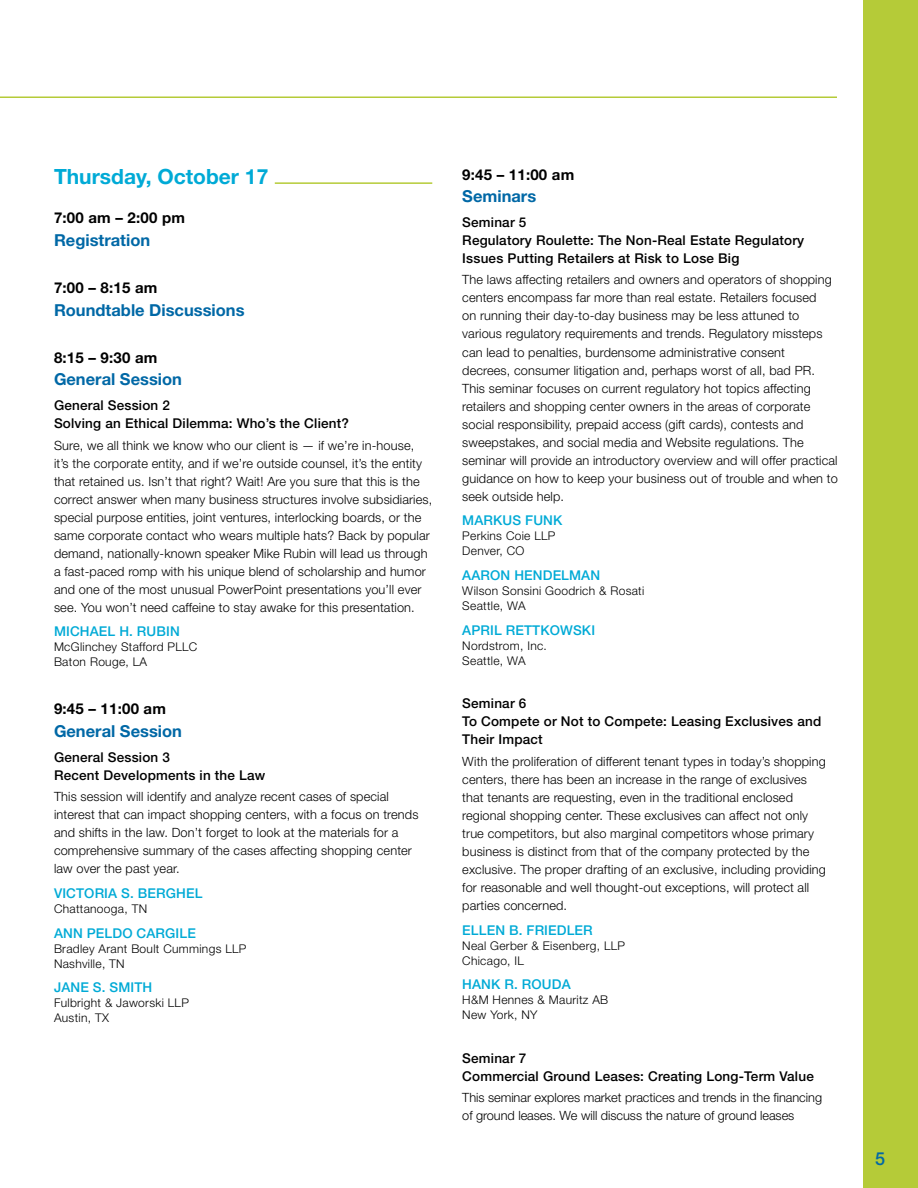
<style>
.page{position:relative;width:918px;height:1188px;background:#fff}
.page>*{position:absolute;margin:0;border:0;box-sizing:border-box;transform-origin:0 0}
.t1{font:700 21px "Helvetica Neue";color:#00aad6}
.t2{font:500 18px "Helvetica Neue";color:#0068a6}
.t3{font:700 16.5px "Helvetica Neue";color:#0068a6}
.t4{font:700 15px "Helvetica Neue";letter-spacing:.015em;color:#000}
.t5{font:500 13.5px/18px "Helvetica Neue";letter-spacing:.015em;color:#000}
.t6{font:500 13.5px "Helvetica Neue";letter-spacing:.01em;color:#00aad6}
.t7{font:300 12.75px/18px "Helvetica Neue";letter-spacing:.01em;color:#000}
.t8{font:300 12px/15px "Helvetica Neue";letter-spacing:.025em;color:#000}
</style>
<div class="page">
<hr style="left:0;top:96px;width:837px;height:2px;background:#b5cb38">
<div style="left:863px;top:0;width:55px;height:1188px;background:#b5cb38"></div>
<hr style="left:275px;top:182px;width:157px;height:2px;background:#b5cb38">
<h1 class="t1" style="left:54px;top:164px;width:216px">Thursday, October 17</h1>
<p class="t4" style="left:54px;top:209px;width:133px">7:00 am – 2:00 pm</p>
<p class="t3" style="left:54px;top:230px;width:98px">Registration</p>
<p class="t4" style="left:54px;top:279px;width:105px">7:00 – 8:15 am</p>
<p class="t3" style="left:54px;top:300px;width:192px">Roundtable Discussions</p>
<p class="t4" style="left:54px;top:348px;width:105px">8:15 – 9:30 am</p>
<p class="t3" style="left:54px;top:369px;width:130px">General Session</p>
<p class="t5" style="left:54px;top:396px;width:297px">General Session 2<br>Solving an Ethical Dilemma: Who’s the Client?</p>
<p class="t7" style="left:54px;top:436px;width:380px">Sure, we all think we know who our client is — if we’re in-house, it’s the corporate entity, and if we’re outside counsel, it’s the entity that retained us. Isn’t that right? Wait! Are you sure that this is the correct answer when many business structures involve subsidiaries, special purpose entities, joint ventures, interlocking boards, or the same corporate contact who wears multiple hats? Back by popular demand, nationally-known speaker Mike Rubin will lead us through a fast-paced romp with his unique blend of scholarship and humor and one of the most unusual PowerPoint presentations you’ll ever see. You won’t need caffeine to stay awake for this presentation.</p>
<p class="t6" style="left:54px;top:624px;width:127px">Michael H. Rubin</p>
<p class="t8" style="left:54px;top:639px;width:145px">McGlinchey Stafford PLLC<br>Baton Rouge, LA</p>
<p class="t4" style="left:54px;top:700px;width:114px">9:45 – 11:00 am</p>
<p class="t3" style="left:54px;top:721px;width:130px">General Session</p>
<p class="t5" style="left:54px;top:748px;width:213px">General Session 3<br>Recent Developments in the Law</p>
<p class="t7" style="left:54px;top:787px;width:366px">This session will identify and analyze recent cases of special interest that can impact shopping centers, with a focus on trends and shifts in the law. Don’t forget to look at the materials for a comprehensive summary of the cases affecting shopping center law over the past year.</p>
<p class="t6" style="left:54px;top:885px;width:145px">Victoria S. Berghel</p>
<p class="t8" style="left:54px;top:901px;width:95px">Chattanooga, TN</p>
<p class="t6" style="left:54px;top:925px;width:143px">Ann Peldo Carg ile</p>
<p class="t8" style="left:54px;top:941px;width:194px">Bradley Arant Boult Cummings LLP<br>Nashville, TN</p>
<p class="t6" style="left:54px;top:980px;width:100px">Jane S. Smith</p>
<p class="t8" style="left:54px;top:995px;width:136px">Fulbright &amp; Jaworski LLP<br>Austin, TX</p>
<p class="t4" style="left:462px;top:165px;width:114px">9:45 – 11:00 am</p>
<p class="t3" style="left:462px;top:186px;width:75px">Seminars</p>
<p class="t5" style="left:462px;top:213px;width:344px">Seminar 5<br>Regulatory Roulette: The Non-Real Estate Regulatory<br>Issues Putting Retailers at Risk to Lose Big</p>
<p class="t7" style="left:462px;top:271px;width:377px">The laws affecting retailers and owners and operators of shopping centers encompass far more than real estate. Retailers focused<br>on running their day-to-day business may be less attuned to various regulatory requirements and trends. Regulatory missteps can lead to penalties, burdensome administrative consent<br>decrees, consumer litigation and, perhaps worst of all, bad PR.<br>This seminar focuses on current regulatory hot topics affecting retailers and shopping center owners in the areas of corporate social responsibility, prepaid access (gift cards), contests and sweepstakes, and social media and Website regulations. The seminar will provide an introductory overview and will offer practical guidance on how to keep your business out of trouble and when to seek outside help.</p>
<p class="t6" style="left:462px;top:512px;width:41px">Markus</p>
<p class="t6" style="left:525px;top:512px;width:37px">Funk</p>
<p class="t8" style="left:462px;top:528px;width:95px">Perkins Coie LLP<br>Denver, CO</p>
<p class="t6" style="left:462px;top:567px;width:139px">Aaron Hendelman</p>
<p class="t8" style="left:462px;top:583px;width:184px">Wilson Sonsini Goodrich &amp; Rosati<br>Seattle, WA</p>
<p class="t6" style="left:462px;top:622px;width:72px">April Rettk</p>
<p class="t6" style="left:550px;top:622px;width:47px">owski</p>
<p class="t8" style="left:462px;top:638px;width:86px">Nordstrom, Inc.<br>Seattle, WA</p>
<p class="t5" style="left:462px;top:694px;width:360px">Seminar 6<br>To Compete or Not to Compete: Leasing Exclusives and<br>Their Impact</p>
<p class="t7" style="left:462px;top:752px;width:365px">With the proliferation of different tenant types in today’s shopping centers, there has been an increase in the range of exclusives that tenants are requesting, even in the traditional enclosed regional shopping center. These exclusives can affect not only true competitors, but also marginal competitors whose primary business is distinct from that of the company protected by the exclusive. The proper drafting of an exclusive, including providing for reasonable and well thought-out exceptions, will protect all parties concerned.</p>
<p class="t6" style="left:462px;top:922px;width:132px">Ellen B. Friedler</p>
<p class="t8" style="left:462px;top:937px;width:164px">Neal Gerber &amp; Eisenberg, LLP<br>Chicago, IL</p>
<p class="t6" style="left:462px;top:976px;width:110px">Hank R. Rouda</p>
<p class="t8" style="left:462px;top:992px;width:147px">H&amp;M Hennes &amp; Mauritz AB<br>New York, NY</p>
<p class="t5" style="left:462px;top:1049px;width:353px">Seminar 7<br>Commercial Ground Leases: Creating Long-Term Value</p>
<p class="t7" style="left:462px;top:1088px;width:361px">This seminar explores market practices and trends in the financing of ground leases. We will discuss the nature of ground leases</p>
<h2 class="t2" style="left:875px;top:1148px;width:12px">5</h2>
</div>
